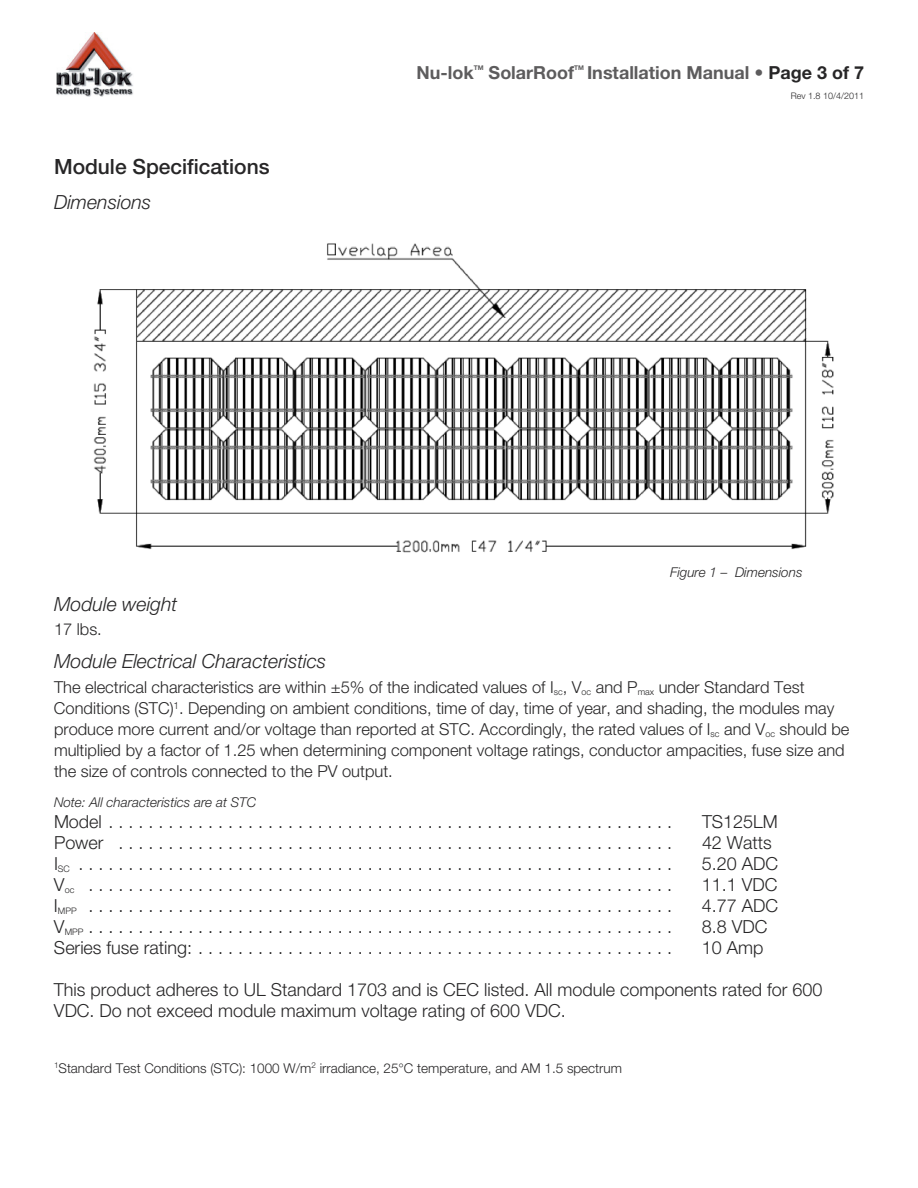
<style>
.page{position:relative;width:918px;height:1188px;background:#fff}
.page>*{position:absolute;margin:0;border:0;box-sizing:border-box;transform-origin:0 0}
.t1{font:500 21px "Helvetica ISVT";color:#272627}
.t2{font:italic 300 19.5px "Helvetica ISVT";color:#272627}
.t3{font:300 18px/21px "Helvetica ISVT";color:#272627}
.t4{font:700 18px "Helvetica ISVT";color:#5d5c5d}
.t5{font:300 16.5px/21px "Helvetica ISVT";color:#272627}
.t6{font:300 13.5px "Helvetica ISVT";color:#272627}
.t7{font:italic 300 13.5px "Helvetica ISVT";color:#272627}
.t8{font:300 9px "Helvetica ISVT";color:#272627}
.t9{font:700 6.45px "Helvetica ISVT";color:#5d5c5d}
.s1{color:#272627}
</style>
<div class="page">
<img style="left:56px;top:32px;width:77px;height:64px">
<img style="left:93px;top:243px;width:741px;height:310px">
<p class="t1" style="left:54px;top:159px;width:217px">Module Specifications</p>
<p class="t2" style="left:54px;top:195px;width:99px">Dimensions</p>
<p class="t4" style="left:417px;top:66px;width:59px">Nu-lok</p>
<p class="t9" style="left:474px;top:66px;width:11px">TM</p>
<p class="t4" style="left:489px;top:66px;width:87px">SolarRoof</p>
<p class="t9" style="left:574px;top:66px;width:11px">TM</p>
<p class="t4" style="left:587px;top:66px;width:278px">Installation Manual • <span class="s1">Page 3 of 7</span></p>
<p class="t8" style="left:791px;top:93px;width:75px">Rev 1.8 10/4/2011</p>
<p class="t7" style="left:670px;top:567px;width:134px">Figure 1 – Dimensions</p>
<p class="t2" style="left:54px;top:597px;width:125px">Module weight</p>
<p class="t5" style="left:54px;top:620px;width:49px">17 lbs.</p>
<p class="t2" style="left:54px;top:654px;width:274px">Module Electrical Characteristics</p>
<p class="t5" style="left:54px;top:678px;width:797px">The electrical characteristics are within ±5% of the indicated values of I<sub>sc</sub>, V<sub>oc</sub> and P<sub>max</sub> under Standard Test Conditions (STC)<sup>1</sup>. Depending on ambient conditions, time of day, time of year, and shading, the modules may produce more current and/or voltage than reported at STC. Accordingly, the rated values of I<sub>sc</sub> and V<sub>oc</sub> should be multiplied by a factor of 1.25 when determining component voltage ratings, conductor ampacities, fuse size and the size of controls connected to the PV output.</p>
<p class="t7" style="left:54px;top:798px;width:204px">Note: All characteristics are at STC</p>
<p class="t3" style="left:54px;top:813px;width:620px">Model . . . . . . . . . . . . . . . . . . . . . . . . . . . . . . . . . . . . . . . . . . . . . . . . . . . . . . . . .</p>
<p class="t3" style="left:702px;top:813px;width:77px">TS125LM</p>
<p class="t3" style="left:54px;top:834px;width:620px">Power . . . . . . . . . . . . . . . . . . . . . . . . . . . . . . . . . . . . . . . . . . . . . . . . . . . . . . . .</p>
<p class="t3" style="left:702px;top:834px;width:71px">42 Watts</p>
<p class="t3" style="left:54px;top:855px;width:620px">I<sub>SC</sub> . . . . . . . . . . . . . . . . . . . . . . . . . . . . . . . . . . . . . . . . . . . . . . . . . . . . . . . . . . . .</p>
<p class="t3" style="left:702px;top:855px;width:78px">5.20 ADC</p>
<p class="t3" style="left:54px;top:876px;width:620px">V<sub>oc</sub> . . . . . . . . . . . . . . . . . . . . . . . . . . . . . . . . . . . . . . . . . . . . . . . . . . . . . . . . . . .</p>
<p class="t3" style="left:702px;top:876px;width:77px">11.1 VDC</p>
<p class="t3" style="left:54px;top:897px;width:620px">I<sub>MPP</sub> . . . . . . . . . . . . . . . . . . . . . . . . . . . . . . . . . . . . . . . . . . . . . . . . . . . . . . . . . . .</p>
<p class="t3" style="left:702px;top:897px;width:78px">4.77 ADC</p>
<p class="t3" style="left:54px;top:918px;width:620px">V<sub>MPP</sub> . . . . . . . . . . . . . . . . . . . . . . . . . . . . . . . . . . . . . . . . . . . . . . . . . . . . . . . . . . .</p>
<p class="t3" style="left:702px;top:918px;width:67px">8.8 VDC</p>
<p class="t3" style="left:54px;top:939px;width:620px">Series fuse rating: . . . . . . . . . . . . . . . . . . . . . . . . . . . . . . . . . . . . . . . . . . . . . . . .</p>
<p class="t3" style="left:702px;top:939px;width:63px">10 Amp</p>
<p class="t3" style="left:54px;top:981px;width:770px">This product adheres to UL Standard 1703 and is CEC listed. All module components rated for 600<br>VDC. Do not exceed module maximum voltage rating of 600 VDC.</p>
<p class="t6" style="left:54px;top:1063px;width:570px"><sup>1</sup>Standard Test Conditions (STC): 1000 W/m<sup>2</sup> irradiance, 25°C temperature, and AM 1.5 spectrum</p>
</div>
